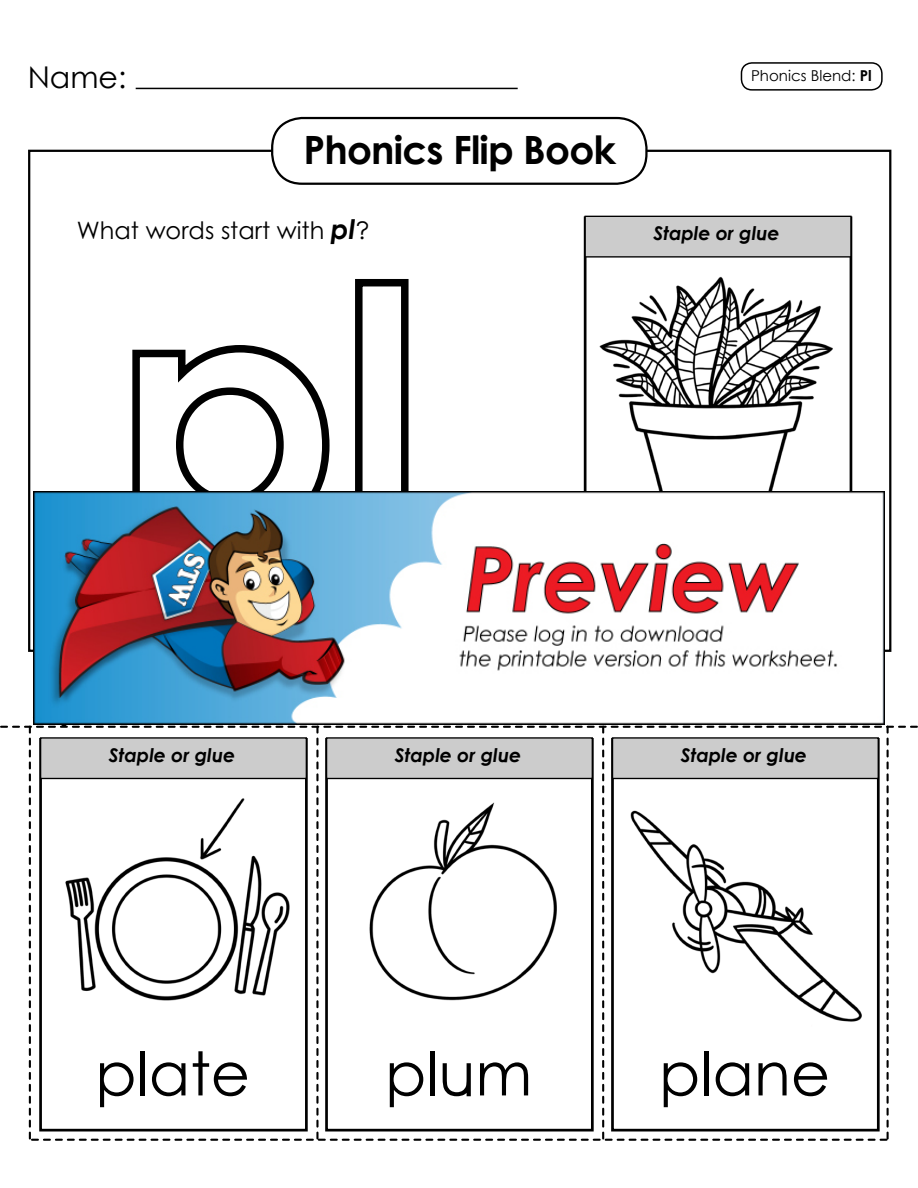
<style>
.page{position:relative;width:918px;height:1188px;background:#fff}
.page>*{position:absolute;margin:0;border:0;box-sizing:border-box;transform-origin:0 0}
.t1{font:60.6px "Century STW3";color:#000}
.t2{font:700 39px "Century Gothic 2";letter-spacing:-.02em;color:#000}
.t3{font:30px "Century Gothic 2";color:#000}
.t4{font:24px "Century STW3";color:#000}
.t5{font:italic 700 18.9px "Century STW3";color:#000}
.t6{font:15px "Century Gothic 2";color:#000}
.s1{font-weight:700;font-style:italic;font-size:27px}
.s2{font-weight:700}
</style>
<div class="page">
<hr style="left:136px;top:88px;width:382px;height:1px;background:#000">
<svg style="left:129px;top:345px;width:204px;height:147px"></svg>
<div style="left:355px;top:279px;width:54px;height:262px;border:8px solid #000"></div>
<div style="left:585px;top:216px;width:266px;height:41px;background:#ccc"></div>
<div style="left:585px;top:216px;width:267px;height:42px;border:1px solid #000"></div>
<svg style="left:1px;top:724px;width:916px;height:417px"></svg>
<div style="left:271px;top:117px;width:377px;height:68px;border:2px solid #000;border-radius:30px"></div>
<div style="left:741px;top:62px;width:142px;height:29px;border:2px solid #000;border-radius:10px"></div>
<img style="left:61px;top:786px;width:231px;height:231px">
<img style="left:346px;top:798px;width:230px;height:231px">
<img style="left:620px;top:793px;width:248px;height:248px">
<img style="left:592px;top:276px;width:248px;height:216px">
<img style="left:33px;top:492px;width:852px;height:232px">
<h3 class="t3" style="left:28px;top:56px;width:100px">Name:</h3>
<h2 class="t2" style="left:303px;top:120px;width:314px">Phonics Flip Book</h2>
<p class="t4" style="left:77px;top:213px;width:294px">What words start with <span class="s1">pl</span>?</p>
<p class="t6" style="left:751px;top:65px;width:122px">Phonics Blend: <span class="s2">Pl</span></p>
<p class="t5" style="left:654px;top:219px;width:128px">Staple or glue</p>
<p class="t5" style="left:109px;top:741px;width:128px">Staple or glue</p>
<h1 class="t1" style="left:95px;top:1031px;width:156px">plate</h1>
<p class="t5" style="left:395px;top:741px;width:128px">Staple or glue</p>
<h1 class="t1" style="left:385px;top:1031px;width:149px">plum</h1>
<p class="t5" style="left:681px;top:741px;width:128px">Staple or glue</p>
<h1 class="t1" style="left:659px;top:1031px;width:173px">plane</h1>
</div>
